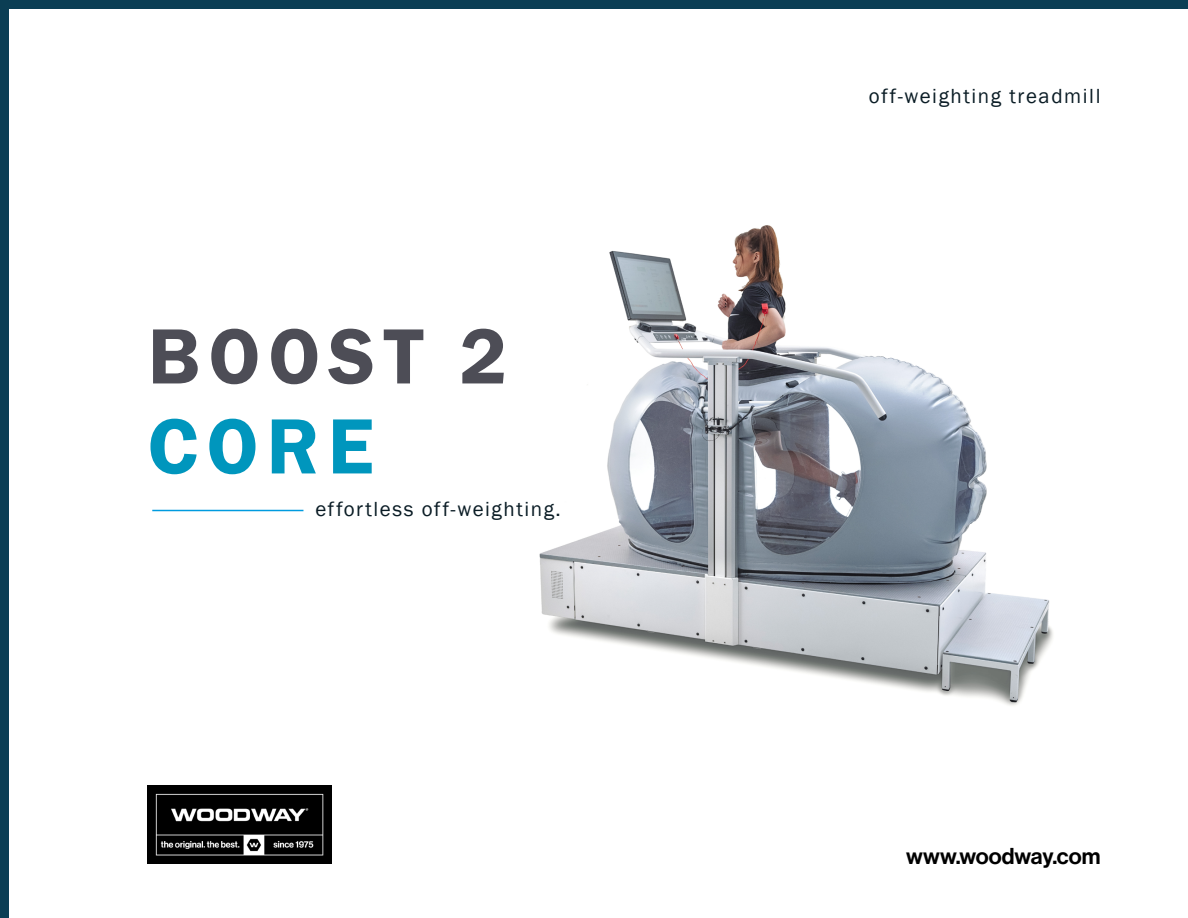
<style>
.page{position:relative;width:1188px;height:918px;background:#fff}
.page>*{position:absolute;margin:0;border:0;box-sizing:border-box;transform-origin:0 0}
.t1{font:600 81px "Franklin Gothic";letter-spacing:.1em;color:#4d4d56}
.t2{font:600 81px "Franklin Gothic";color:#0096bd}
.t3{font:22.5px "N Haas Grotesk DS Pro 65 Md";color:#000}
.t4{font:21px "Franklin Gothic";letter-spacing:.075em;color:#0a1c25}
</style>
<div class="page">
<img style="left:148px;top:785px;width:184px;height:79px">
<img style="left:539px;top:225px;width:514px;height:481px">
<hr style="left:152px;top:510px;width:151px;height:1px;background:#009bdf">
<div style="left:0;top:0;width:9px;height:918px;background:#0b3e54"></div>
<div style="left:0;top:0;width:1188px;height:9px;background:#0b3e54"></div>
<h1 class="t1" style="left:148px;top:307px;width:361px">BOOST 2</h1>
<h1 class="t2" style="left:148px;top:397px;width:228px">CORE</h1>
<p class="t4" style="left:315px;top:496px;width:247px">effortless off-weighting.</p>
<p class="t4" style="left:869px;top:83px;width:233px">off-weighting treadmill</p>
<p class="t3" style="left:906px;top:843px;width:196px">www.woodway.com</p>
</div>
